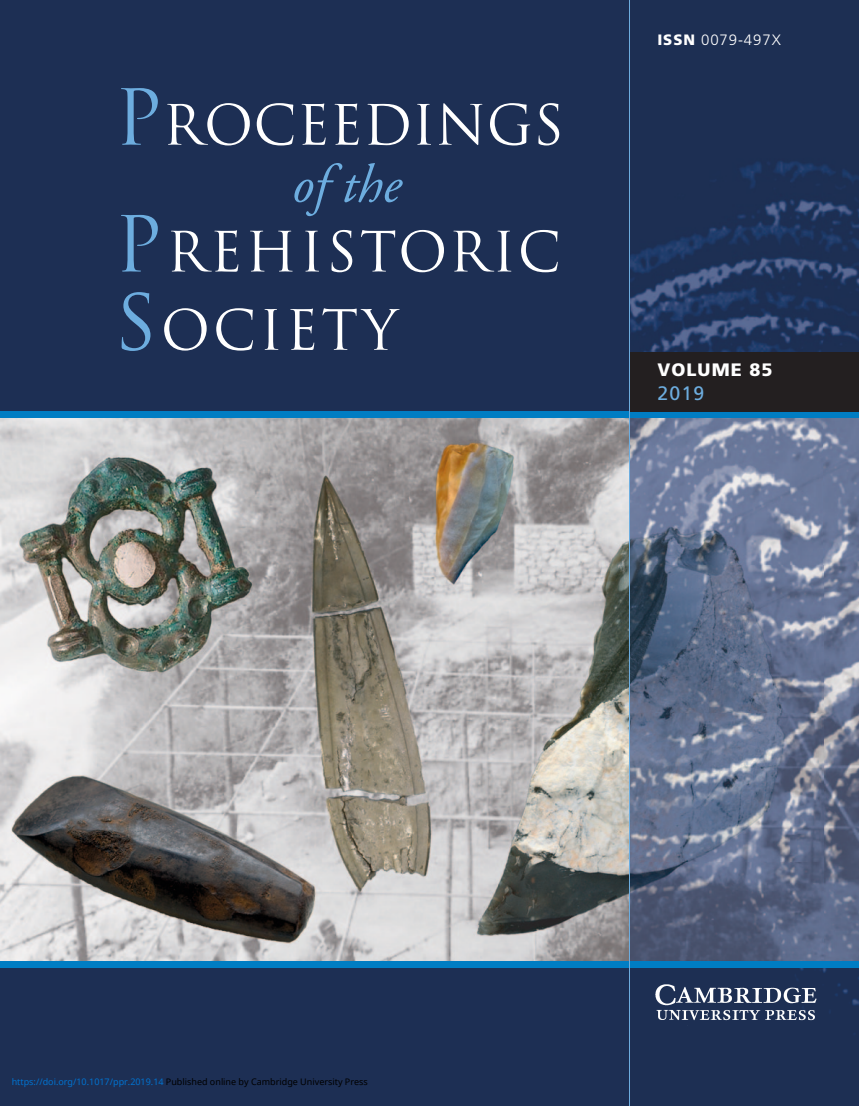
<style>
.page{position:relative;width:859px;height:1106px;background:#1d2f54}
.page>*{position:absolute;margin:0;border:0;box-sizing:border-box;transform-origin:0 0}
.t1{font:54px/78.3px "Trajan";letter-spacing:.035em;color:#fff}
.t2{font:54px "Trajan";color:#fff}
.t3{font:italic 54px "Adobe Garamond";color:#6daddf}
.t4{font:19.5px "Frutiger";color:#6daddf}
.t5{font:900 18px "Frutiger LT Std";letter-spacing:.06em;color:#fff}
.t6{font:300 15px "Frutiger LT Std";letter-spacing:.06em;color:#fff}
.t7{font:9px "Noto Sans";color:#000}
.s1{font-size:75px;color:#6daddf}
.s2{font-weight:900}
.s3{color:#0172cf}
</style>
<div class="page">
<img style="left:0;top:418px;width:629px;height:543px">
<img style="left:630px;top:161px;width:229px;height:845px">
<img style="left:648px;top:976px;width:177px;height:45px">
<hr style="left:0;top:893px;width:1px;height:42px;background:#007dc3">
<div style="left:0;top:411px;width:859px;height:7px;background:#007dc3"></div>
<div style="left:0;top:961px;width:859px;height:6px;background:#007dc3"></div>
<div style="left:629px;top:352px;width:230px;height:59px;background:#231f20"></div>
<hr style="left:629px;top:0;width:1px;height:1106px;background:#6daddf">
<h1 class="t2" style="left:114px;top:92px;width:451px"><span class="s1">P</span>ROCEEDINGS</h1>
<h1 class="t3" style="left:292px;top:156px;width:111px">of the</h1>
<h1 class="t1" style="left:114px;top:213px;width:448px"><span class="s1">P</span>REHISTORIC<br><span class="s1">S</span>OCIETY</h1>
<h3 class="t6" style="left:657px;top:32px;width:125px"><span class="s2">ISSN</span> 0079-497X</h3>
<h3 class="t5" style="left:657px;top:358px;width:117px">VOLUME 85</h3>
<h2 class="t4" style="left:657px;top:381px;width:48px">2019</h2>
<p class="t7" style="left:12px;top:1075px;width:358px"><span class="s3">https://doi.org/10.1017/ppr.2019.14</span> Published online by Cambridge University Press</p>
</div>
